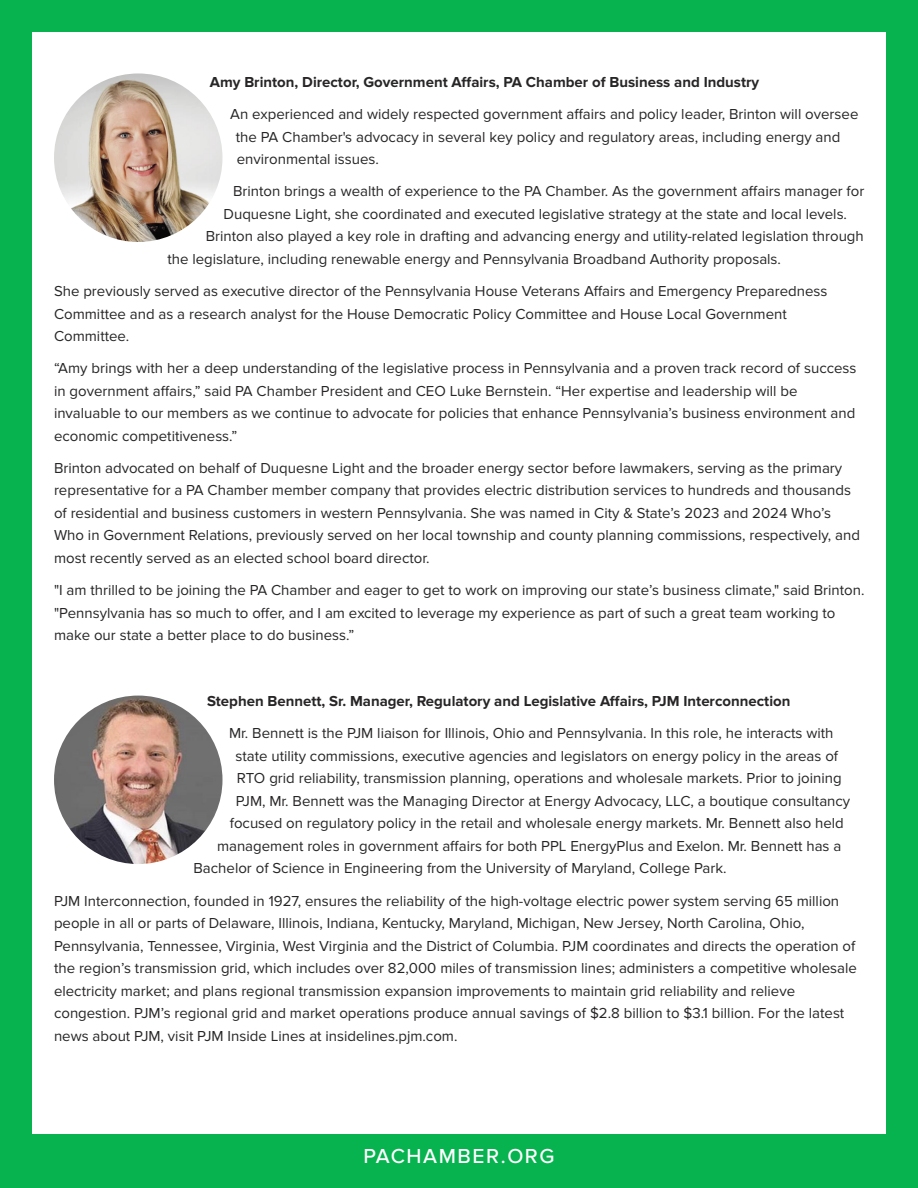
<style>
.page{position:relative;width:918px;height:1188px;background:#06b34f}
.page>*{position:absolute;margin:0;border:0;box-sizing:border-box;transform-origin:0 0}
.t1{font:500 21px "Proxima Nova";letter-spacing:.075em;color:#fff}
.t2{font:15px/22.5px "Proxima Nova";color:#272526}
.t3{font:700 15px "Proxima Nova";color:#272526}
</style>
<div class="page">
<div style="left:32px;top:33px;width:854px;height:1101px;background:#fff"></div>
<img style="left:54px;top:73px;width:169px;height:169px;border-radius:50%">
<img style="left:54px;top:696px;width:169px;height:168px;border-radius:50%">
<p class="t3" style="left:210px;top:77px;width:551px">Amy Brinton, Director, Government Affairs, PA Chamber of Business and Industry</p>
<p class="t2" style="left:236px;top:104px;width:624px;text-indent:-6px">An experienced and widely respected government affairs and policy leader, Brinton will oversee the PA Chamber's advocacy in several key policy and regulatory areas, including energy and environmental issues.</p>
<p class="t2" style="left:233px;top:182px;width:633px">Brinton brings a wealth of experience to the PA Chamber. As the government affairs manager for</p>
<p class="t2" style="left:224px;top:204px;width:625px">Duquesne Light, she coordinated and executed legislative strategy at the state and local levels.</p>
<p class="t2" style="left:206px;top:227px;width:660px">Brinton also played a key role in drafting and advancing energy and utility-related legislation through</p>
<p class="t2" style="left:167px;top:249px;width:615px">the legislature, including renewable energy and Pennsylvania Broadband Authority proposals.</p>
<p class="t2" style="left:54px;top:281px;width:775px">She previously served as executive director of the Pennsylvania House Veterans Affairs and Emergency Preparedness<br>Committee and as a research analyst for the House Democratic Policy Committee and House Local Government<br>Committee.</p>
<p class="t2" style="left:54px;top:358px;width:804px">“Amy brings with her a deep understanding of the legislative process in Pennsylvania and a proven track record of success in government affairs,” said PA Chamber President and CEO Luke Bernstein. “Her expertise and leadership will be invaluable to our members as we continue to advocate for policies that enhance Pennsylvania’s business environment and economic competitiveness.”</p>
<p class="t2" style="left:54px;top:458px;width:808px">Brinton advocated on behalf of Duquesne Light and the broader energy sector before lawmakers, serving as the primary representative for a PA Chamber member company that provides electric distribution services to hundreds and thousands of residential and business customers in western Pennsylvania. She was named in City &amp; State’s 2023 and 2024 Who’s Who in Government Relations, previously served on her local township and county planning commissions, respectively, and most recently served as an elected school board director.</p>
<p class="t2" style="left:54px;top:580px;width:812px">"I am thrilled to be joining the PA Chamber and eager to get to work on improving our state’s business climate," said Brinton. "Pennsylvania has so much to offer, and I am excited to leverage my experience as part of such a great team working to make our state a better place to do business.”</p>
<p class="t3" style="left:207px;top:696px;width:585px">Stephen Bennett, Sr. Manager, Regulatory and Legislative Affairs, PJM Interconnection</p>
<p class="t2" style="left:229px;top:724px;width:606px">Mr. Bennett is the PJM liaison for Illinois, Ohio and Pennsylvania. In this role, he interacts with</p>
<p class="t2" style="left:235px;top:746px;width:604px">state utility commissions, executive agencies and legislators on energy policy in the areas of</p>
<p class="t2" style="left:237px;top:769px;width:606px">RTO grid reliability, transmission planning, operations and wholesale markets. Prior to joining</p>
<p class="t2" style="left:236px;top:791px;width:616px">PJM, Mr. Bennett was the Managing Director at Energy Advocacy, LLC, a boutique consultancy</p>
<p class="t2" style="left:230px;top:814px;width:616px">focused on regulatory policy in the retail and wholesale energy markets. Mr. Bennett also held</p>
<p class="t2" style="left:217px;top:836px;width:626px">management roles in government affairs for both PPL EnergyPlus and Exelon. Mr. Bennett has a</p>
<p class="t2" style="left:194px;top:859px;width:535px">Bachelor of Science in Engineering from the University of Maryland, College Park.</p>
<p class="t2" style="left:54px;top:891px;width:804px">PJM Interconnection, founded in 1927, ensures the reliability of the high-voltage electric power system serving 65 million people in all or parts of Delaware, Illinois, Indiana, Kentucky, Maryland, Michigan, New Jersey, North Carolina, Ohio, Pennsylvania, Tennessee, Virginia, West Virginia and the District of Columbia. PJM coordinates and directs the operation of the region’s transmission grid, which includes over 82,000 miles of transmission lines; administers a competitive wholesale electricity market; and plans regional transmission expansion improvements to maintain grid reliability and relieve congestion. PJM’s regional grid and market operations produce annual savings of $2.8 billion to $3.1 billion. For the latest news about PJM, visit PJM Inside Lines at insidelines.pjm.com.</p>
<p class="t1" style="left:363px;top:1149px;width:193px">PACHAMBER.ORG</p>
</div>
